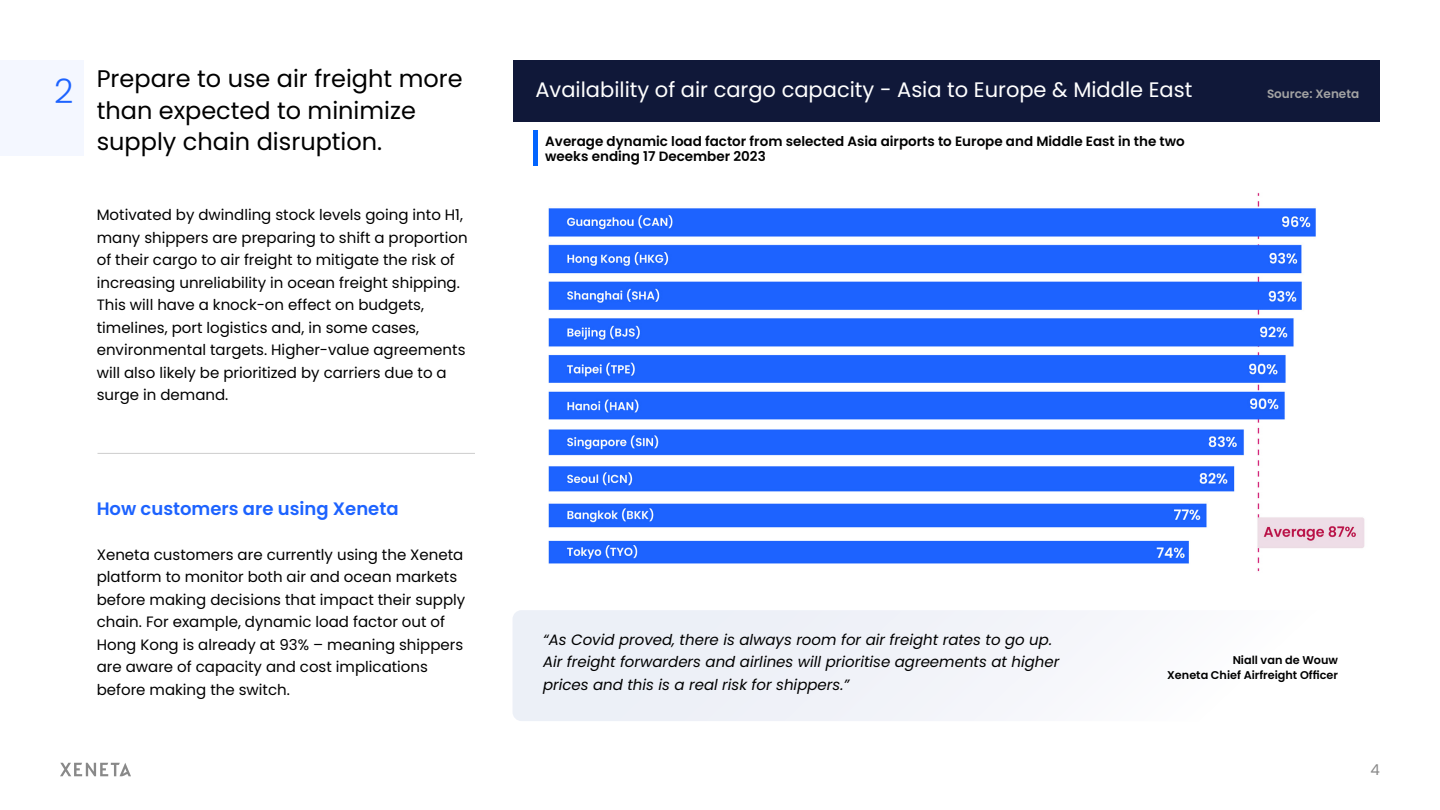
<style>
.page{position:relative;width:1440px;height:810px;background:#fff}
.page>*{position:absolute;margin:0;border:0;box-sizing:border-box;transform-origin:0 0}
.t1{font:300 33.75px "Poppins";color:#1d63ff}
.t2{font:24px/31.5px "Poppins";color:#000}
.t3{font:21px "Poppins";color:#fff}
.t4{font:600 18px "Poppins";color:#1d63ff}
.t5{font:15px/22.5px "Poppins";color:#000}
.t6{font:italic 15px/22.5px "Poppins";color:#000}
.t7{font:15px "Poppins";color:#898989}
.t8{font:600 13.5px/15px "Poppins";color:#000101}
.t9{font:600 12px "Poppins";color:#a3a3a3}
.t10{font:600 11.25px/15px "Poppins";color:#000;text-align:right}
</style>
<div class="page">
<svg style="left:60px;top:763px;width:71px;height:13px"></svg>
<div style="left:513px;top:60px;width:867px;height:62px;background:#101839"></div>
<div style="left:512px;top:610px;width:868px;height:111px;background:linear-gradient(to right,#e8ecf5,#fffeff);border-radius:9px"></div>
<hr style="left:98px;top:453px;width:377px;height:1px;background:#999">
<div style="left:533px;top:130px;width:5px;height:36px;background:#0264ff"></div>
<img style="left:548px;top:193px;width:817px;height:379px">
<div style="left:0;top:60px;width:84px;height:96px;background:#f4f7ff"></div>
<h2 class="t2" style="left:97px;top:63px;width:367px">Prepare to use air freight more than expected to minimize supply chain disruption.</h2>
<h1 class="t1" style="left:54px;top:72px;width:21px">2</h1>
<p class="t9" style="left:1267px;top:87px;width:94px">Source: Xeneta</p>
<h3 class="t3" style="left:536px;top:78px;width:658px">Availability of air cargo capacity - Asia to Europe &amp; Middle East</h3>
<p class="t8" style="left:545px;top:134px;width:641px">Average dynamic load factor from selected Asia airports to Europe and Middle East in the two weeks ending 17 December 2023</p>
<p class="t5" style="left:97px;top:204px;width:372px">Motivated by dwindling stock levels going into H1, many shippers are preparing to shift a proportion of their cargo to air freight to mitigate the risk of increasing unreliability in ocean freight shipping.<br>This will have a knock-on effect on budgets, timelines, port logistics and, in some cases, environmental targets. Higher-value agreements will also likely be prioritized by carriers due to a surge in demand.</p>
<p class="t4" style="left:97px;top:498px;width:303px">How customers are using Xeneta</p>
<p class="t5" style="left:97px;top:543px;width:370px">Xeneta customers are currently using the Xeneta platform to monitor both air and ocean markets before making decisions that impact their supply chain. For example, dynamic load factor out of Hong Kong is already at 93% – meaning shippers are aware of capacity and cost implications before making the switch.</p>
<p class="t6" style="left:543px;top:628px;width:518px">“As Covid proved, there is always room for air freight rates to go up.<br>Air freight forwarders and airlines will prioritise agreements at higher prices and this is a real risk for shippers.”</p>
<p class="t10" style="left:1167px;top:653px;width:172px">Niall van de Wouw<br>Xeneta Chief Airfreight Officer</p>
<p class="t7" style="left:1371px;top:762px;width:11px">4</p>
</div>
